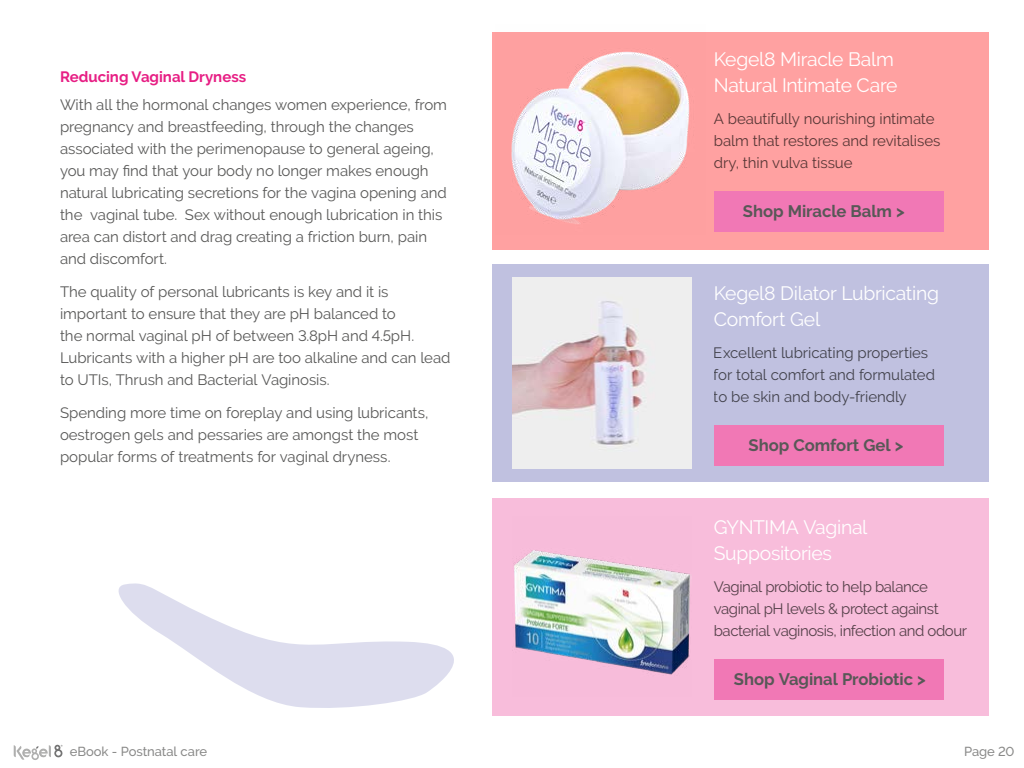
<style>
.page{position:relative;width:1024px;height:768px;background:#fff}
.page>*{position:absolute;margin:0;border:0;box-sizing:border-box;transform-origin:0 0}
.t1{font:19.4px/26px "Raleway";letter-spacing:-.015em;color:#fff}
.t2{font:700 16.6px "Raleway";letter-spacing:-.005em;color:#585857}
.t3{font:15px/22px "Raleway";letter-spacing:-.005em;color:#585857}
.t4{font:15px/22px "Raleway";letter-spacing:-.03em;color:#585857}
.t5{font:700 15px "Raleway";color:#e71e84}
.t6{font:500 13px "Raleway";letter-spacing:-.005em;color:#8a8a89}
</style>
<div class="page">
<div style="left:492px;top:32px;width:496px;height:218px;background:#ffa1a1"></div>
<div style="left:492px;top:264px;width:496px;height:218px;background:#c0c1e0"></div>
<div style="left:492px;top:498px;width:496px;height:218px;background:#f8bddb"></div>
<div style="left:714px;top:191px;width:230px;height:41px;background:#f178b5"></div>
<div style="left:714px;top:425px;width:230px;height:40px;background:#f178b5"></div>
<div style="left:714px;top:659px;width:230px;height:40px;background:#f178b5"></div>
<img style="left:511px;top:51px;width:179px;height:173px">
<img style="left:512px;top:277px;width:180px;height:191px">
<img style="left:513px;top:550px;width:177px;height:125px">
<svg style="left:118px;top:583px;width:336px;height:125px"></svg>
<svg style="left:14px;top:745px;width:49px;height:15px"></svg>
<p class="t5" style="left:60px;top:68px;width:188px">Reducing Vaginal Dryness</p>
<p class="t3" style="left:60px;top:94px;width:389px">With all the hormonal changes women experience, from pregnancy and breastfeeding, through the changes associated with the perimenopause to general ageing, you may find that your body no longer makes enough natural lubricating secretions for the vagina opening and the vaginal tube. Sex without enough lubrication in this area can distort and drag creating a friction burn, pain and discomfort.</p>
<p class="t3" style="left:60px;top:281px;width:392px">The quality of personal lubricants is key and it is important to ensure that they are pH balanced to<br>the normal vaginal pH of between 3.8pH and 4.5pH.<br>Lubricants with a higher pH are too alkaline and can lead to UTIs, Thrush and Bacterial Vaginosis.</p>
<p class="t3" style="left:60px;top:402px;width:370px">Spending more time on foreplay and using lubricants, oestrogen gels and pessaries are amongst the most popular forms of treatments for vaginal dryness.</p>
<p class="t1" style="left:714px;top:47px;width:185px">Kegel8 Miracle Balm<br>Natural Intimate Care</p>
<p class="t3" style="left:714px;top:108px;width:228px">A beautifully nourishing intimate balm that restores and revitalises dry, thin vulva tissue</p>
<p class="t2" style="left:743px;top:202px;width:163px">Shop Miracle Balm &gt;</p>
<p class="t1" style="left:714px;top:280px;width:227px">Kegel8 Dilator Lubricating<br>Comfort Gel</p>
<p class="t3" style="left:714px;top:342px;width:223px">Excellent lubricating properties for total comfort and formulated to be skin and body-friendly</p>
<p class="t2" style="left:749px;top:435px;width:156px">Shop Comfort Gel &gt;</p>
<p class="t1" style="left:714px;top:514px;width:155px">GYNTIMA Vaginal<br>Suppositories</p>
<p class="t4" style="left:714px;top:576px;width:255px">Vaginal probiotic to help balance vaginal pH levels &amp; protect against bacterial vaginosis, infection and odour</p>
<p class="t2" style="left:734px;top:669px;width:193px">Shop Vaginal Probiotic &gt;</p>
<p class="t6" style="left:70px;top:744px;width:139px">eBook - Postnatal care</p>
<p class="t6" style="left:964px;top:744px;width:52px">Page 20</p>
</div>
